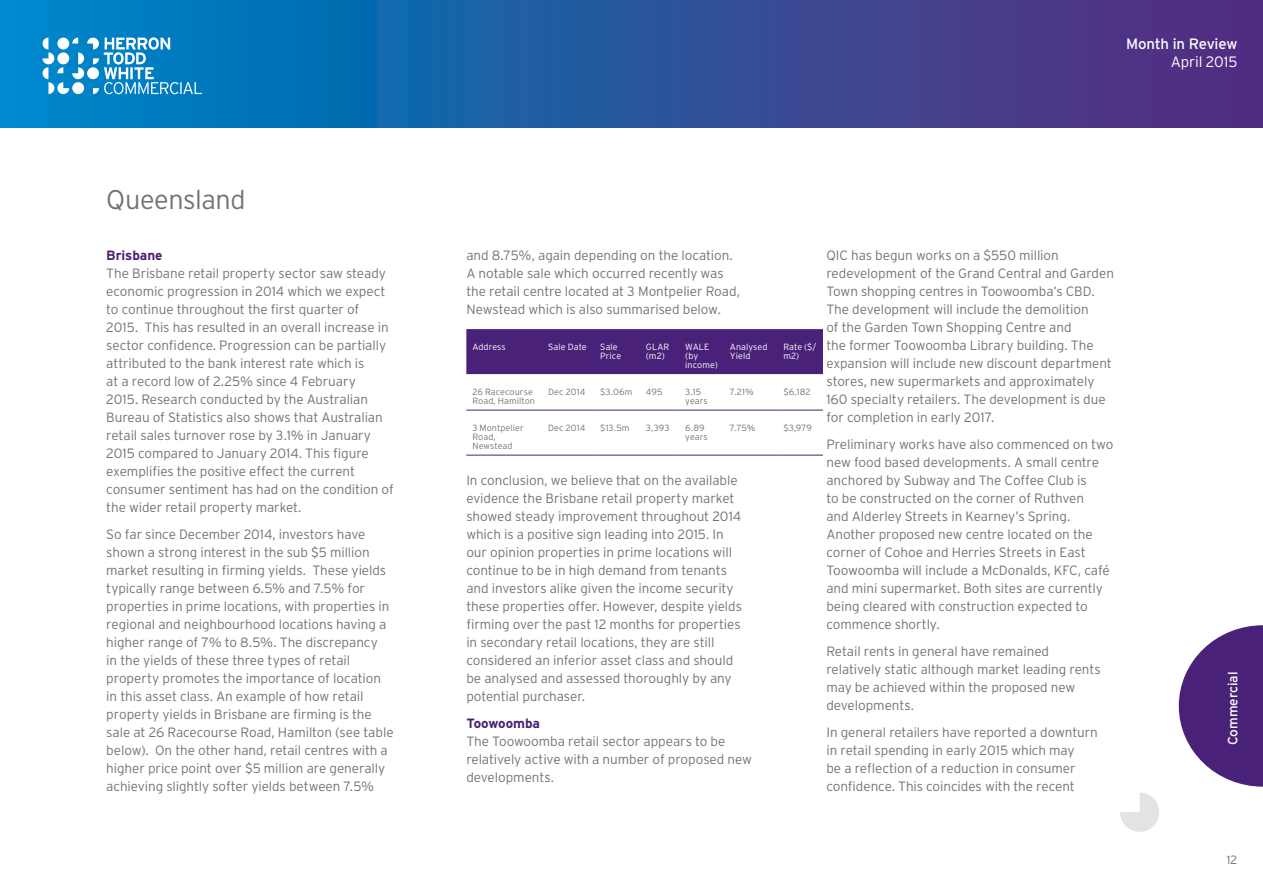
<style>
.page{position:relative;width:1263px;height:893px;background:#fff}
.page>*{position:absolute;margin:0;border:0;box-sizing:border-box;transform-origin:0 0}
.H_4{font:300 27px "Interstate";letter-spacing:-.015em;color:#717476}
.H_3{font:15px "Interstate";letter-spacing:-.015em;color:#fff}
.H_3-2{font:300 15px "Interstate";letter-spacing:-.015em;color:#fff}
.P_2{font:300 13.5px/18px "Interstate";letter-spacing:-.005em;color:#717476}
.H_3-3{font:700 13.5px "Interstate";letter-spacing:-.005em;color:#4a2178}
.H_3-4{font:13.5px "Interstate";letter-spacing:-.005em;color:#fff}
.t1{font:300 12px "Interstate";color:#717476}
.P_2-2{font:300 9px/9px "Interstate";letter-spacing:.01em;color:#717476}
.P_2-3{font:300 9px/9px "Interstate";letter-spacing:.01em;color:#fff}
</style>
<div class="page">
<svg style="left:1120px;top:792px;width:39px;height:40px"></svg>
<div style="left:466px;top:329px;width:357px;height:45px;background:#4a2178"></div>
<hr style="left:466px;top:410px;width:76px;height:1px;background:#4a2178">
<hr style="left:542px;top:410px;width:52px;height:1px;background:#4a2178">
<hr style="left:594px;top:410px;width:46px;height:1px;background:#4a2178">
<hr style="left:640px;top:410px;width:39px;height:1px;background:#4a2178">
<hr style="left:679px;top:410px;width:45px;height:1px;background:#4a2178">
<hr style="left:724px;top:410px;width:53px;height:1px;background:#4a2178">
<hr style="left:777px;top:410px;width:46px;height:1px;background:#4a2178">
<hr style="left:466px;top:455px;width:76px;height:1px;background:#4a2178">
<hr style="left:542px;top:455px;width:52px;height:1px;background:#4a2178">
<hr style="left:594px;top:455px;width:46px;height:1px;background:#4a2178">
<hr style="left:640px;top:455px;width:39px;height:1px;background:#4a2178">
<hr style="left:679px;top:455px;width:45px;height:1px;background:#4a2178">
<hr style="left:724px;top:455px;width:53px;height:1px;background:#4a2178">
<hr style="left:777px;top:455px;width:46px;height:1px;background:#4a2178">
<svg style="left:1179px;top:625px;width:84px;height:162px"></svg>
<svg style="left:0;top:0;width:1263px;height:128px;background:#29559e"></svg>
<svg style="left:43px;top:37px;width:159px;height:57px"></svg>
<p class="H_4" style="left:106px;top:183px;width:141px">Queensland</p>
<p class="H_3-3" style="left:106px;top:247px;width:58px">Brisbane</p>
<p class="P_2" style="left:106px;top:264px;width:289px">The Brisbane retail property sector saw steady economic progression in 2014 which we expect to continue throughout the first quarter of 2015. This has resulted in an overall increase in sector confidence. Progression can be partially attributed to the bank interest rate which is<br>at a record low of 2.25% since 4 February<br>2015. Research conducted by the Australian Bureau of Statistics also shows that Australian retail sales turnover rose by 3.1% in January 2015 compared to January 2014. This figure exemplifies the positive effect the current consumer sentiment has had on the condition of the wider retail property market.</p>
<p class="P_2" style="left:106px;top:525px;width:289px">So far since December 2014, investors have shown a strong interest in the sub $5 million market resulting in firming yields. These yields typically range between 6.5% and 7.5% for properties in prime locations, with properties in regional and neighbourhood locations having a higher range of 7% to 8.5%. The discrepancy<br>in the yields of these three types of retail property promotes the importance of location in this asset class. An example of how retail property yields in Brisbane are firming is the sale at 26 Racecourse Road, Hamilton (see table below). On the other hand, retail centres with a higher price point over $5 million are generally achieving slightly softer yields between 7.5%</p>
<p class="H_3" style="left:1126px;top:35px;width:113px">Month in Review</p>
<p class="H_3-2" style="left:1171px;top:53px;width:68px">April 2015</p>
<p class="P_2" style="left:466px;top:246px;width:275px">and 8.75%, again depending on the location.<br>A notable sale which occurred recently was the retail centre located at 3 Montpelier Road, Newstead which is also summarised below.</p>
<p class="P_2-3" style="left:472px;top:342px;width:35px">Address</p>
<p class="P_2-3" style="left:548px;top:342px;width:40px">Sale Date</p>
<p class="P_2-3" style="left:600px;top:342px;width:22px">Sale<br>Price</p>
<p class="P_2-3" style="left:646px;top:342px;width:25px">GLAR (m2)</p>
<p class="P_2-3" style="left:685px;top:342px;width:34px">WALE (by income)</p>
<p class="P_2-3" style="left:730px;top:342px;width:39px">Analysed<br>Yield</p>
<p class="P_2-3" style="left:783px;top:342px;width:34px">Rate ($/ m2)</p>
<p class="P_2-2" style="left:472px;top:387px;width:64px">26 Racecourse<br>Road, Hamilton</p>
<p class="P_2-2" style="left:548px;top:387px;width:39px">Dec 2014</p>
<p class="P_2-2" style="left:600px;top:387px;width:34px">$3.06m</p>
<p class="P_2-2" style="left:646px;top:387px;width:18px">495</p>
<p class="P_2-2" style="left:685px;top:387px;width:24px">3.15 years</p>
<p class="P_2-2" style="left:730px;top:387px;width:25px">7.21%</p>
<p class="P_2-2" style="left:783px;top:387px;width:29px">$6,182</p>
<p class="P_2-2" style="left:472px;top:423px;width:53px">3 Montpelier<br>Road,<br>Newstead</p>
<p class="P_2-2" style="left:548px;top:423px;width:39px">Dec 2014</p>
<p class="P_2-2" style="left:600px;top:423px;width:31px">$13.5m</p>
<p class="P_2-2" style="left:646px;top:423px;width:25px">3,393</p>
<p class="P_2-2" style="left:685px;top:423px;width:24px">6.89 years</p>
<p class="P_2-2" style="left:730px;top:423px;width:27px">7.75%</p>
<p class="P_2-2" style="left:783px;top:423px;width:30px">$3,979</p>
<p class="P_2" style="left:466px;top:471px;width:277px">In conclusion, we believe that on the available evidence the Brisbane retail property market showed steady improvement throughout 2014 which is a positive sign leading into 2015. In our opinion properties in prime locations will continue to be in high demand from tenants and investors alike given the income security these properties offer. However, despite yields firming over the past 12 months for properties in secondary retail locations, they are still considered an inferior asset class and should be analysed and assessed thoroughly by any potential purchaser.</p>
<p class="H_3-3" style="left:466px;top:715px;width:75px">Toowoomba</p>
<p class="P_2" style="left:466px;top:732px;width:287px">The Toowoomba retail sector appears to be relatively active with a number of proposed new developments.</p>
<p class="P_2" style="left:826px;top:246px;width:289px">QIC has begun works on a $550 million redevelopment of the Grand Central and Garden Town shopping centres in Toowoomba’s CBD.<br>The development will include the demolition<br>of the Garden Town Shopping Centre and<br>the former Toowoomba Library building. The expansion will include new discount department stores, new supermarkets and approximately 160 specialty retailers. The development is due for completion in early 2017.</p>
<p class="P_2" style="left:826px;top:435px;width:289px">Preliminary works have also commenced on two new food based developments. A small centre anchored by Subway and The Coffee Club is<br>to be constructed on the corner of Ruthven<br>and Alderley Streets in Kearney’s Spring.<br>Another proposed new centre located on the corner of Cohoe and Herries Streets in East Toowoomba will include a McDonalds, KFC, café and mini supermarket. Both sites are currently being cleared with construction expected to commence shortly.</p>
<p class="P_2" style="left:826px;top:642px;width:276px">Retail rents in general have remained relatively static although market leading rents may be achieved within the proposed new developments.</p>
<p class="P_2" style="left:826px;top:723px;width:273px">In general retailers have reported a downturn in retail spending in early 2015 which may<br>be a reflection of a reduction in consumer confidence. This coincides with the recent</p>
<p class="H_3-4" style="left:1224px;top:745px;width:75px;rotate:-90deg">Commercial</p>
<p class="t1" style="left:1227px;top:853px;width:12px">12</p>
</div>
